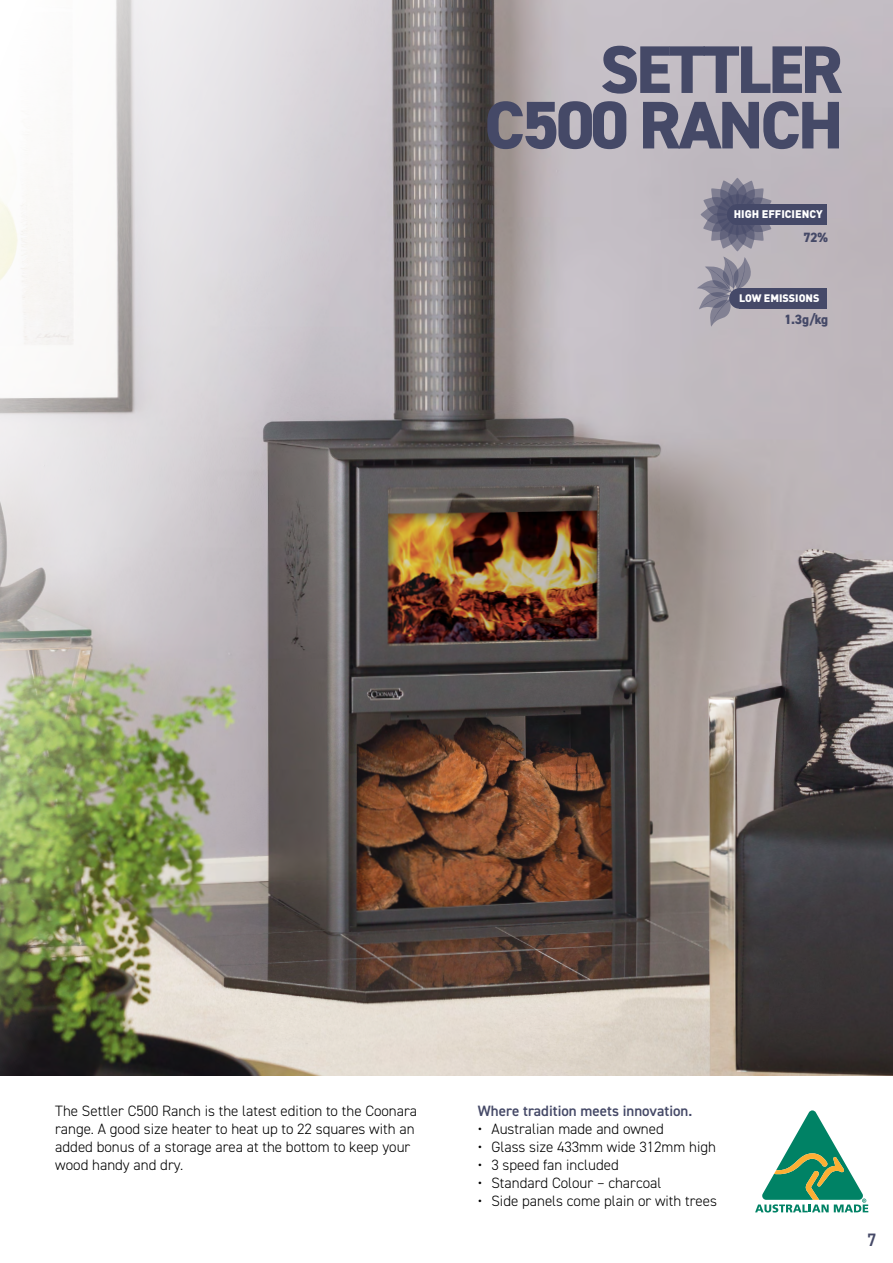
<style>
.page{position:relative;width:893px;height:1263px;background:#fff}
.page>*{position:absolute;margin:0;border:0;box-sizing:border-box;transform-origin:0 0}
.t1{font:800 67.5px/55.5px "DIN2014";letter-spacing:-.04em;color:#454967;text-align:right}
.t2{font:600 18px "DIN2014";color:#454967}
.t3{font:300 15px/18px "DIN2014";color:#000}
.t4{font:600 15px "DIN2014";color:#454967}
.t5{font:800 13.5px "DIN2014";color:#454967}
.t6{font:900 10.95px "DIN";color:#fff}
.t7{font:900 10.8px "DIN";color:#fff}
</style>
<div class="page">
<img style="left:0;top:0;width:893px;height:1076px">
<svg style="left:755px;top:1110px;width:114px;height:103px"></svg>
<svg style="left:728px;top:178px;width:19px;height:32px"></svg>
<svg style="left:728px;top:219px;width:19px;height:32px"></svg>
<svg style="left:700px;top:205px;width:33px;height:19px"></svg>
<svg style="left:703px;top:180px;width:68px;height:69px;background:#8e8b9c"></svg>
<div style="left:717px;top:194px;width:41px;height:41px;background:#525571;border-radius:50%"></div>
<div style="left:727px;top:204px;width:21px;height:21px;background:#454968;border-radius:50%"></div>
<div style="left:737px;top:204px;width:90px;height:21px;background:#454968"></div>
<svg style="left:697px;top:256px;width:54px;height:71px;background:#9d9aa7"></svg>
<div style="left:729px;top:288px;width:21px;height:21px;background:#454968;border-radius:50%"></div>
<div style="left:739px;top:288px;width:88px;height:21px;background:#454968"></div>
<h1 class="t1" style="left:484px;top:42px;width:360px">SETTLER<br>C500 RANCH</h1>
<p class="t6" style="left:734px;top:207px;width:91px">HIGH EFFICIENCY</p>
<p class="t5" style="left:803px;top:228px;width:26px">72%</p>
<p class="t7" style="left:739px;top:291px;width:82px">LOW EMISSIONS</p>
<p class="t5" style="left:784px;top:311px;width:45px">1.3g/kg</p>
<p class="t3" style="left:55px;top:1102px;width:363px">The Settler C500 Ranch is the latest edition to the Coonara range. A good size heater to heat up to 22 squares with an added bonus of a storage area at the bottom to keep your wood handy and dry.</p>
<p class="t4" style="left:478px;top:1101px;width:216px">Where tradition meets innovation.</p>
<p class="t3" style="left:478px;top:1120px;width:187px">• Australian made and owned</p>
<p class="t3" style="left:478px;top:1138px;width:240px">• Glass size 433mm wide 312mm high</p>
<p class="t3" style="left:478px;top:1156px;width:142px">• 3 speed fan included</p>
<p class="t3" style="left:478px;top:1174px;width:185px">• Standard Colour – charcoal</p>
<p class="t3" style="left:478px;top:1192px;width:241px">• Side panels come plain or with trees</p>
<p class="t2" style="left:867px;top:1228px;width:11px">7</p>
</div>
